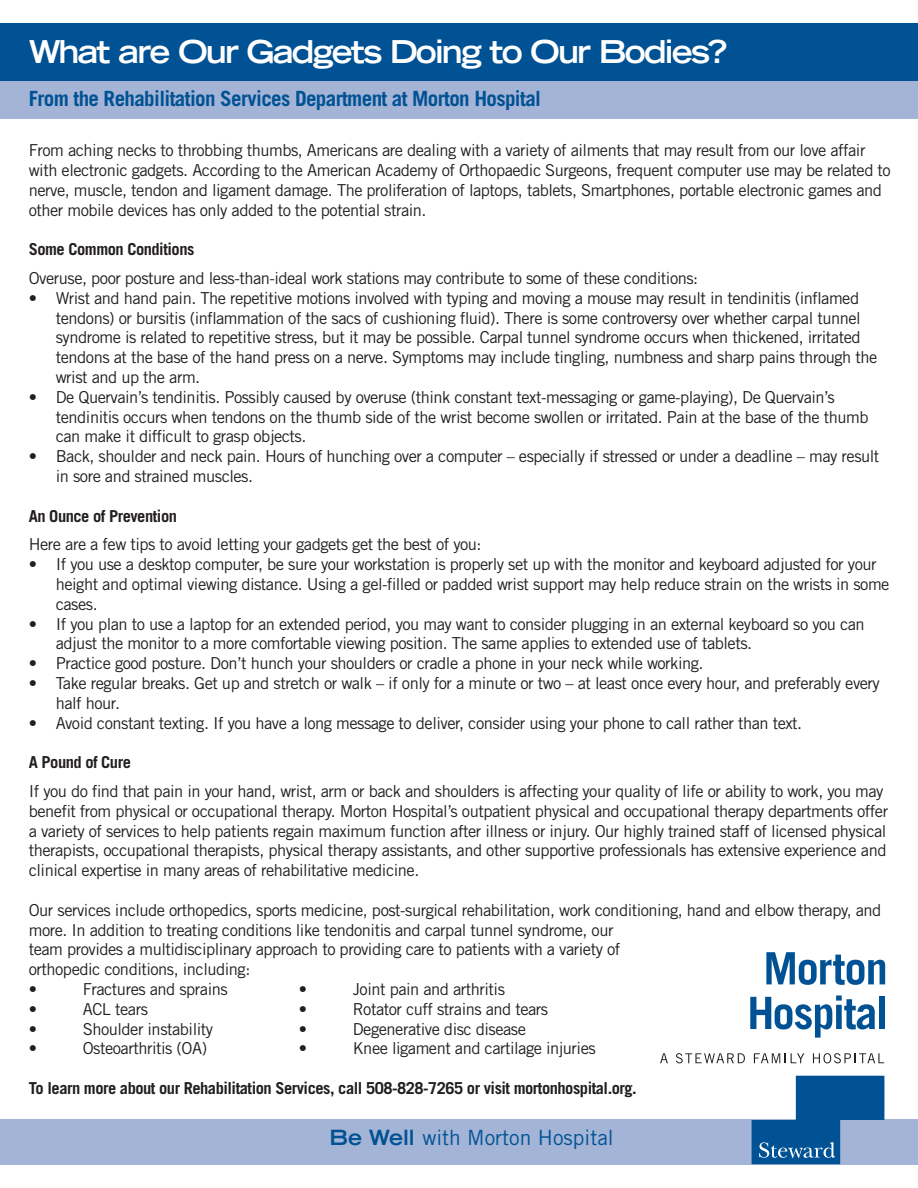
<style>
.page{position:relative;width:918px;height:1188px;background:#fff}
.page>*{position:absolute;margin:0;border:0;box-sizing:border-box;transform-origin:0 0}
.t1{font:700 expanded 31.5px "Trade Gothic LT Std";letter-spacing:-.06em;color:#fff}
.t2{font:700 21px "Trade Gothic LT Std";letter-spacing:-.03em;color:#005294}
.t3{font:21px "Trade Gothic LT Std";color:#005294}
.t4{font:16.5px/19.8px "Trade Gothic LT Std";letter-spacing:-.03em;color:#231f20}
.t5{font:700 16.5px "Trade Gothic LT Std";letter-spacing:-.03em;color:#231f20}
.s1{font-weight:700;font-stretch:expanded}
</style>
<div class="page">
<div style="left:0;top:1119px;width:918px;height:45px;background:#a3b4d6"></div>
<svg style="left:660px;top:1053px;width:8px;height:10px"></svg>
<svg style="left:676px;top:1053px;width:69px;height:10px"></svg>
<svg style="left:754px;top:1053px;width:50px;height:10px"></svg>
<svg style="left:813px;top:1053px;width:71px;height:10px"></svg>
<svg style="left:752px;top:1076px;width:132px;height:88px"></svg>
<svg style="left:766px;top:952px;width:119px;height:33px"></svg>
<svg style="left:750px;top:995px;width:125px;height:43px"></svg>
<div style="left:879px;top:997px;width:5px;height:32px;background:#005294"></div>
<div style="left:0;top:23px;width:918px;height:60px;background:#005294"></div>
<div style="left:0;top:81px;width:918px;height:38px;background:#a3b4d6"></div>
<p class="t1" style="left:29px;top:31px;width:700px">What are Our Gadgets Doing to Our Bodies?</p>
<p class="t2" style="left:29px;top:85px;width:514px">From the Rehabilitation Services Department at Morton Hospital</p>
<p class="t4" style="left:29px;top:140px;width:864px">From aching necks to throbbing thumbs, Americans are dealing with a variety of ailments that may result from our love affair with electronic gadgets. According to the American Academy of Orthopaedic Surgeons, frequent computer use may be related to nerve, muscle, tendon and ligament damage. The proliferation of laptops, tablets, Smartphones, portable electronic games and other mobile devices has only added to the potential strain.</p>
<p class="t5" style="left:29px;top:239px;width:167px">Some Common Conditions</p>
<p class="t4" style="left:29px;top:268px;width:671px">Overuse, poor posture and less-than-ideal work stations may contribute to some of these conditions:</p>
<p class="t4" style="left:56px;top:288px;width:823px;text-indent:-27px">• Wrist and hand pain. The repetitive motions involved with typing and moving a mouse may result in tendinitis (inflamed tendons) or bursitis (inflammation of the sacs of cushioning fluid). There is some controversy over whether carpal tunnel syndrome is related to repetitive stress, but it may be possible. Carpal tunnel syndrome occurs when thickened, irritated tendons at the base of the hand press on a nerve. Symptoms may include tingling, numbness and sharp pains through the wrist and up the arm.</p>
<p class="t4" style="left:56px;top:387px;width:814px;text-indent:-27px">• De Quervain’s tendinitis. Possibly caused by overuse (think constant text-messaging or game-playing), De Quervain’s tendinitis occurs when tendons on the thumb side of the wrist become swollen or irritated. Pain at the base of the thumb can make it difficult to grasp objects.</p>
<p class="t4" style="left:56px;top:446px;width:825px;text-indent:-27px">• Back, shoulder and neck pain. Hours of hunching over a computer – especially if stressed or under a deadline – may result in sore and strained muscles.</p>
<p class="t5" style="left:29px;top:505px;width:150px">An Ounce of Prevention</p>
<p class="t4" style="left:29px;top:534px;width:454px">Here are a few tips to avoid letting your gadgets get the best of you:</p>
<p class="t4" style="left:56px;top:554px;width:835px;text-indent:-27px">• If you use a desktop computer, be sure your workstation is properly set up with the monitor and keyboard adjusted for your height and optimal viewing distance. Using a gel-filled or padded wrist support may help reduce strain on the wrists in some cases.</p>
<p class="t4" style="left:56px;top:614px;width:811px;text-indent:-27px">• If you plan to use a laptop for an extended period, you may want to consider plugging in an external keyboard so you can adjust the monitor to a more comfortable viewing position. The same applies to extended use of tablets.</p>
<p class="t4" style="left:29px;top:653px;width:676px">• Practice good posture. Don’t hunch your shoulders or cradle a phone in your neck while working.</p>
<p class="t4" style="left:56px;top:673px;width:826px;text-indent:-27px">• Take regular breaks. Get up and stretch or walk – if only for a minute or two – at least once every hour, and preferably every half hour.</p>
<p class="t4" style="left:29px;top:713px;width:775px">• Avoid constant texting. If you have a long message to deliver, consider using your phone to call rather than text.</p>
<p class="t5" style="left:29px;top:752px;width:104px">A Pound of Cure</p>
<p class="t4" style="left:29px;top:781px;width:861px">If you do find that pain in your hand, wrist, arm or back and shoulders is affecting your quality of life or ability to work, you may benefit from physical or occupational therapy. Morton Hospital’s outpatient physical and occupational therapy departments offer a variety of services to help patients regain maximum function after illness or injury. Our highly trained staff of licensed physical therapists, occupational therapists, physical therapy assistants, and other supportive professionals has extensive experience and clinical expertise in many areas of rehabilitative medicine.</p>
<p class="t4" style="left:29px;top:900px;width:854px">Our services include orthopedics, sports medicine, post-surgical rehabilitation, work conditioning, hand and elbow therapy, and more. In addition to treating conditions like tendonitis and carpal tunnel syndrome, our<br>team provides a multidisciplinary approach to providing care to patients with a variety of<br>orthopedic conditions, including:</p>
<p class="t4" style="left:29px;top:979px;width:10px">•</p>
<p class="t4" style="left:83px;top:979px;width:147px">Fractures and sprains</p>
<p class="t4" style="left:299px;top:979px;width:10px">•</p>
<p class="t4" style="left:353px;top:979px;width:154px">Joint pain and arthritis</p>
<p class="t4" style="left:29px;top:999px;width:10px">•</p>
<p class="t4" style="left:83px;top:999px;width:67px">ACL tears</p>
<p class="t4" style="left:299px;top:999px;width:10px">•</p>
<p class="t4" style="left:353px;top:999px;width:197px">Rotator cuff strains and tears</p>
<p class="t4" style="left:29px;top:1019px;width:10px">•</p>
<p class="t4" style="left:83px;top:1019px;width:132px">Shoulder instability</p>
<p class="t4" style="left:299px;top:1019px;width:10px">•</p>
<p class="t4" style="left:353px;top:1019px;width:175px">Degenerative disc disease</p>
<p class="t4" style="left:29px;top:1038px;width:10px">•</p>
<p class="t4" style="left:83px;top:1038px;width:126px">Osteoarthritis (OA)</p>
<p class="t4" style="left:299px;top:1038px;width:10px">•</p>
<p class="t4" style="left:353px;top:1038px;width:245px">Knee ligament and cartilage injuries</p>
<p class="t5" style="left:29px;top:1078px;width:610px">To learn more about our Rehabilitation Services, call 508-828-7265 or visit mortonhospital.org.</p>
<p class="t3" style="left:329px;top:1125px;width:286px"><span class="s1">Be Well</span> with Morton Hospital</p>
</div>
